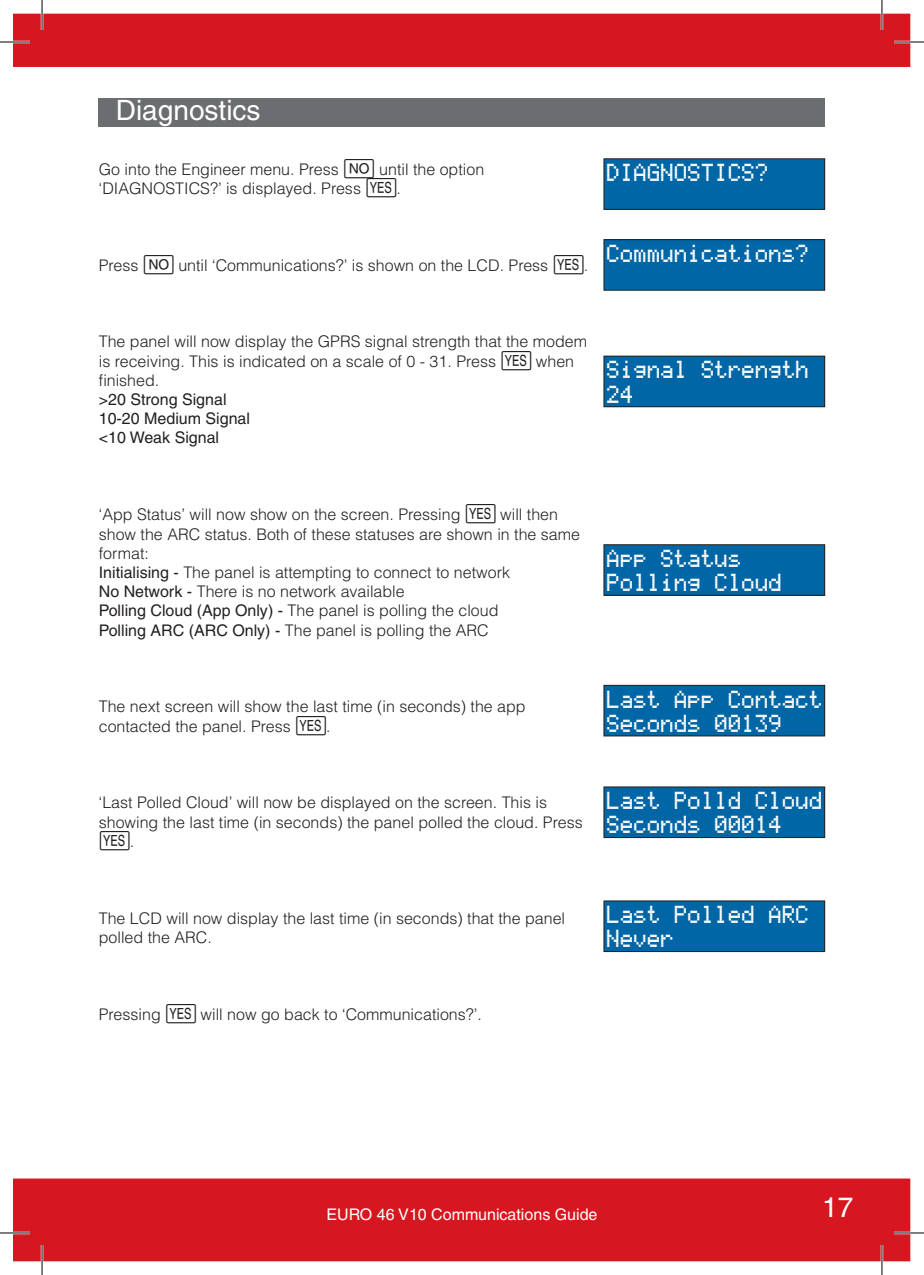
<style>
.page{position:relative;width:924px;height:1275px;background:#fff}
.page>*{position:absolute;margin:0;border:0;box-sizing:border-box;transform-origin:0 0}
.t1{font:28px "Helvetica";color:#fff}
.t2{font:20px/24px "Matrix LCDV2";color:#fff}
.t3{font:300 16px/19.2px "Helvetica";color:#231f20}
.t4{font:16px/19.2px "Helvetica";color:#231f20}
.t5{font:16px "Helvetica";color:#fff}
.t6{font:16px "Matrix RKP23";color:#231f20}
.s1{font-family:"Matrix RKP23";font-weight:400}
.s2{font-weight:400}
.s3{font-family:"Helvetica";font-weight:300}
</style>
<div class="page">
<div style="left:14px;top:1178px;width:895px;height:83px;background:#d7171f"></div>
<div style="left:14px;top:14px;width:895px;height:53px;background:#d7171f"></div>
<div style="left:99px;top:99px;width:725px;height:28px;background:#6c6d70"></div>
<div style="left:603px;top:159px;width:221px;height:50px;background:#0166a5"></div>
<div style="left:603px;top:158px;width:221px;height:52px;border:1px solid #231f20"></div>
<div style="left:603px;top:240px;width:221px;height:50px;background:#0166a5"></div>
<div style="left:603px;top:239px;width:221px;height:52px;border:1px solid #231f20"></div>
<div style="left:603px;top:356px;width:221px;height:51px;background:#0166a5"></div>
<div style="left:603px;top:356px;width:221px;height:51px;border:1px solid #231f20"></div>
<div style="left:603px;top:545px;width:221px;height:50px;background:#0166a5"></div>
<div style="left:603px;top:544px;width:221px;height:52px;border:1px solid #231f20"></div>
<div style="left:603px;top:685px;width:221px;height:51px;background:#0166a5"></div>
<div style="left:603px;top:685px;width:221px;height:51px;border:1px solid #231f20"></div>
<div style="left:603px;top:787px;width:221px;height:50px;background:#0166a5"></div>
<div style="left:603px;top:786px;width:221px;height:52px;border:1px solid #231f20"></div>
<div style="left:603px;top:901px;width:221px;height:50px;background:#0166a5"></div>
<div style="left:603px;top:900px;width:221px;height:52px;border:1px solid #231f20"></div>
<hr style="left:0;top:41px;width:30px;height:2px;background:#fff">
<hr style="left:893px;top:41px;width:30px;height:2px;background:#fff">
<hr style="left:0;top:1231px;width:30px;height:3px;background:#fff">
<hr style="left:893px;top:1231px;width:30px;height:3px;background:#fff">
<hr style="left:41px;top:0;width:2px;height:30px;background:#fff">
<hr style="left:41px;top:1245px;width:2px;height:30px;background:#fff">
<hr style="left:880px;top:0;width:2px;height:30px;background:#fff">
<hr style="left:880px;top:1245px;width:2px;height:30px;background:#fff">
<hr style="left:0;top:42px;width:30px;height:1px;background:#000">
<hr style="left:893px;top:42px;width:30px;height:1px;background:#000">
<hr style="left:0;top:1232px;width:30px;height:1px;background:#000">
<hr style="left:893px;top:1232px;width:30px;height:1px;background:#000">
<hr style="left:42px;top:0;width:1px;height:30px;background:#000">
<hr style="left:42px;top:1245px;width:1px;height:30px;background:#000">
<hr style="left:881px;top:0;width:1px;height:30px;background:#000">
<hr style="left:881px;top:1245px;width:1px;height:30px;background:#000">
<h1 class="t1" style="left:116px;top:94px;width:146px">Diagnostics</h1>
<p class="t3" style="left:99px;top:159px;width:387px">Go into the Engineer menu. Press <span class="s1">h</span> until the option ‘DIAGNOSTICS?’ is displayed. Press <span class="s1">f</span>.</p>
<p class="t3" style="left:99px;top:255px;width:490px">Press <span class="s1">h</span> until ‘Communications?’ is shown on the LCD. Press <span class="s1">f</span>.</p>
<p class="t2" style="left:606px;top:157px;width:163px">DIAGNOSTICS?</p>
<p class="t2" style="left:606px;top:237px;width:204px">Communications?</p>
<p class="t3" style="left:99px;top:332px;width:489px">The panel will now display the GPRS signal strength that the modem is receiving. This is indicated on a scale of 0 - 31. Press <span class="s1">f</span> when finished.</p>
<p class="t4" style="left:99px;top:390px;width:153px">&gt;20 Strong Signal<br>10-20 Medium Signal &lt;10 Weak Signal</p>
<p class="t2" style="left:606px;top:354px;width:204px">Signal Strength<br>24</p>
<p class="t3" style="left:99px;top:504px;width:482px">‘App Status’ will now show on the screen. Pressing <span class="s1">f</span> will then show the ARC status. Both of these statuses are shown in the same format:<br><span class="s2">Initialising -</span> The panel is attempting to connect to network<br><span class="s2">No Network -</span> There is no network available<br><span class="s2">Polling Cloud (App Only) -</span> The panel is polling the cloud<br><span class="s2">Polling ARC (ARC Only) -</span> The panel is polling the ARC</p>
<p class="t3" style="left:99px;top:696px;width:428px">The next screen will show the last time (in seconds) the app contacted the panel. Press <span class="s1">f</span>.</p>
<p class="t2" style="left:606px;top:542px;width:177px">App Status<br>Polling Cloud</p>
<p class="t2" style="left:606px;top:683px;width:217px">Last App Contact<br>Seconds 00139</p>
<p class="t3" style="left:99px;top:792px;width:485px">‘Last Polled Cloud’ will now be displayed on the screen. This is showing the last time (in seconds) the panel polled the cloud. Press</p>
<p class="t6" style="left:99px;top:830px;width:37px">f<span class="s3">.</span></p>
<p class="t3" style="left:99px;top:908px;width:467px">The LCD will now display the last time (in seconds) that the panel polled the ARC.</p>
<p class="t3" style="left:99px;top:1004px;width:384px">Pressing <span class="s1">f</span> will now go back to ‘Communications?’.</p>
<p class="t2" style="left:606px;top:785px;width:217px">Last Polld Cloud<br>Seconds 00014</p>
<p class="t2" style="left:606px;top:898px;width:204px">Last Polled ARC<br>Never</p>
<p class="t5" style="left:326px;top:1205px;width:272px">EURO 46 V10 Communications Guide</p>
<h1 class="t1" style="left:821px;top:1191px;width:33px">17</h1>
</div>
